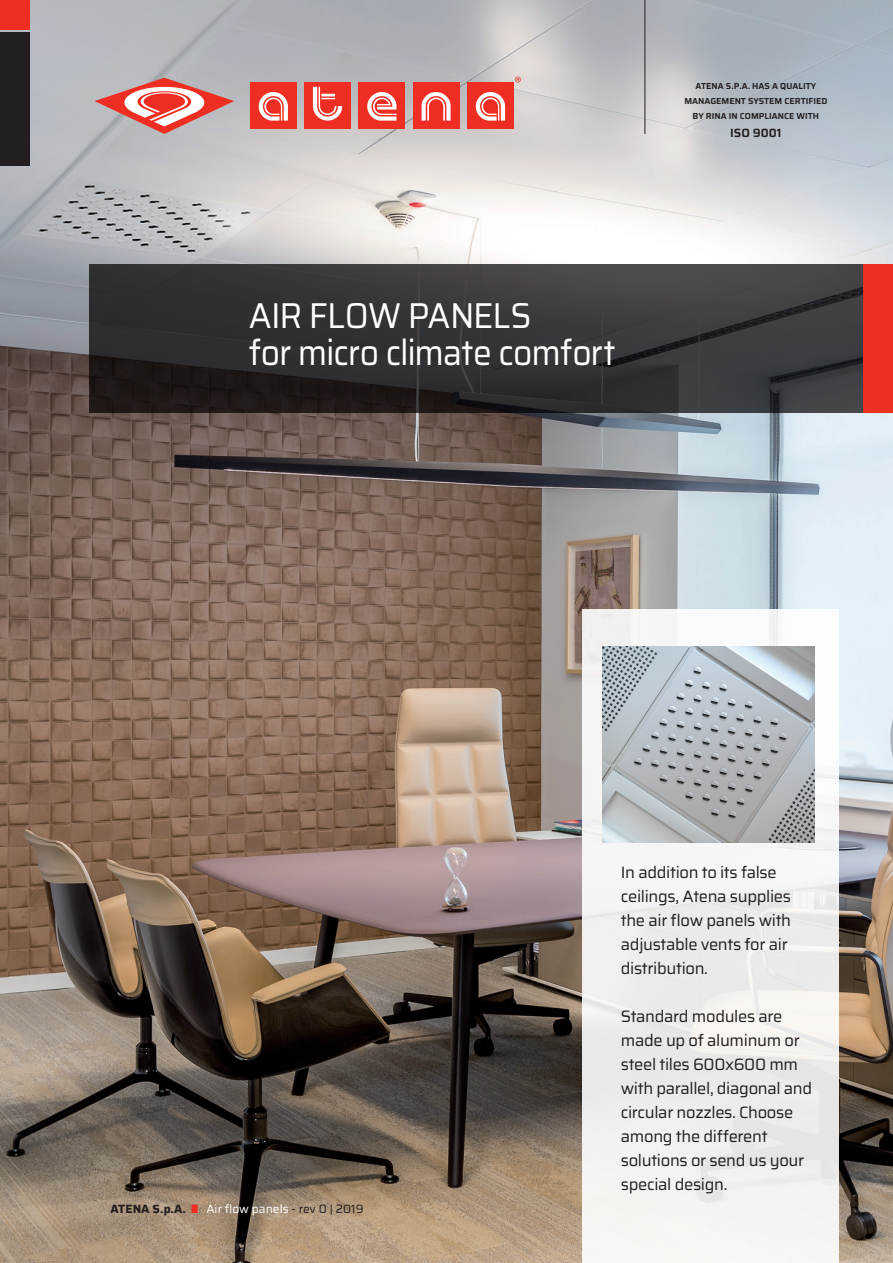
<style>
.page{position:relative;width:893px;height:1263px;background:#fff}
.page>*{position:absolute;margin:0;border:0;box-sizing:border-box;transform-origin:0 0}
.t1{font:36px "Saira";letter-spacing:-.025em;color:#fff;scale:.93 1}
.t2{font:16.5px/24px "Saira";letter-spacing:-.02em;color:#231f20}
.t3{font:12px "Saira";color:#fff}
.t4{font:600 12px "Saira";color:#231f20}
.t5{font:600 8.7px "Saira";color:#231f20}
.s1{font-style:inherit}
.s2{font-weight:700;color:#231f20}
.s3{color:#ee2e22}
.s4{color:#231f20}
</style>
<div class="page">
<img style="left:0;top:0;width:893px;height:1263px">
<div style="left:0;top:33px;width:30px;height:133px;background:#231f20"></div>
<svg style="left:95px;top:78px;width:139px;height:56px;background:#d69694"></svg>
<div style="left:413px;top:82px;width:46px;height:47px;background:#ee2e22"></div>
<div style="left:359px;top:82px;width:46px;height:47px;background:#ee2e22"></div>
<div style="left:467px;top:82px;width:47px;height:47px;background:#ee2e22"></div>
<div style="left:304px;top:82px;width:47px;height:47px;background:#ee2e22"></div>
<div style="left:250px;top:82px;width:47px;height:47px;background:#ee2e22"></div>
<svg style="left:259px;top:87px;width:246px;height:34px"></svg>
<svg style="left:515px;top:77px;width:6px;height:5px"></svg>
<div style="left:0;top:0;width:30px;height:30px;background:#ee2e22"></div>
<hr style="left:645px;top:0;width:1px;height:134px;background:#231f20">
<div style="left:583px;top:609px;width:256px;height:654px;background:linear-gradient(to bottom,#f8f8f9,#efecea)"></div>
<svg style="left:89px;top:264px;width:774px;height:148px;background:#333234"></svg>
<div style="left:863px;top:264px;width:30px;height:148px;background:#ee2e22"></div>
<img style="left:603px;top:646px;width:211px;height:196px">
<p class="t1" style="left:249px;top:288px;width:305px">AIR FLOW PANELS</p>
<p class="t1" style="left:249px;top:326px;width:396px">for micro climate comfort</p>
<p class="t5" style="left:696px;top:80px;width:122px">ATENA S.P.A. HAS A QUALITY</p>
<p class="t5" style="left:684px;top:94px;width:144px">MANAGEMENT SYSTEM CERTIFIED</p>
<p class="t5" style="left:693px;top:109px;width:128px">BY RINA IN COMPLIANCE WITH</p>
<p class="t4" style="left:730px;top:124px;width:53px"><span class="s1">ISO</span> 9001</p>
<p class="t3" style="left:111px;top:1199px;width:255px"><span class="s2">ATENA S.p.A.</span> <span class="s3">|</span> Air flow panels <span class="s4">- rev 0 | 2019</span></p>
<p class="t2" style="left:621px;top:860px;width:172px">In addition to its false ceilings, Atena supplies the air flow panels with adjustable vents for air distribution.</p>
<p class="t2" style="left:621px;top:1004px;width:193px">Standard modules are made up of aluminum or steel tiles 600x600 mm with parallel, diagonal and circular nozzles. Choose among the different solutions or send us your special design.</p>
</div>
